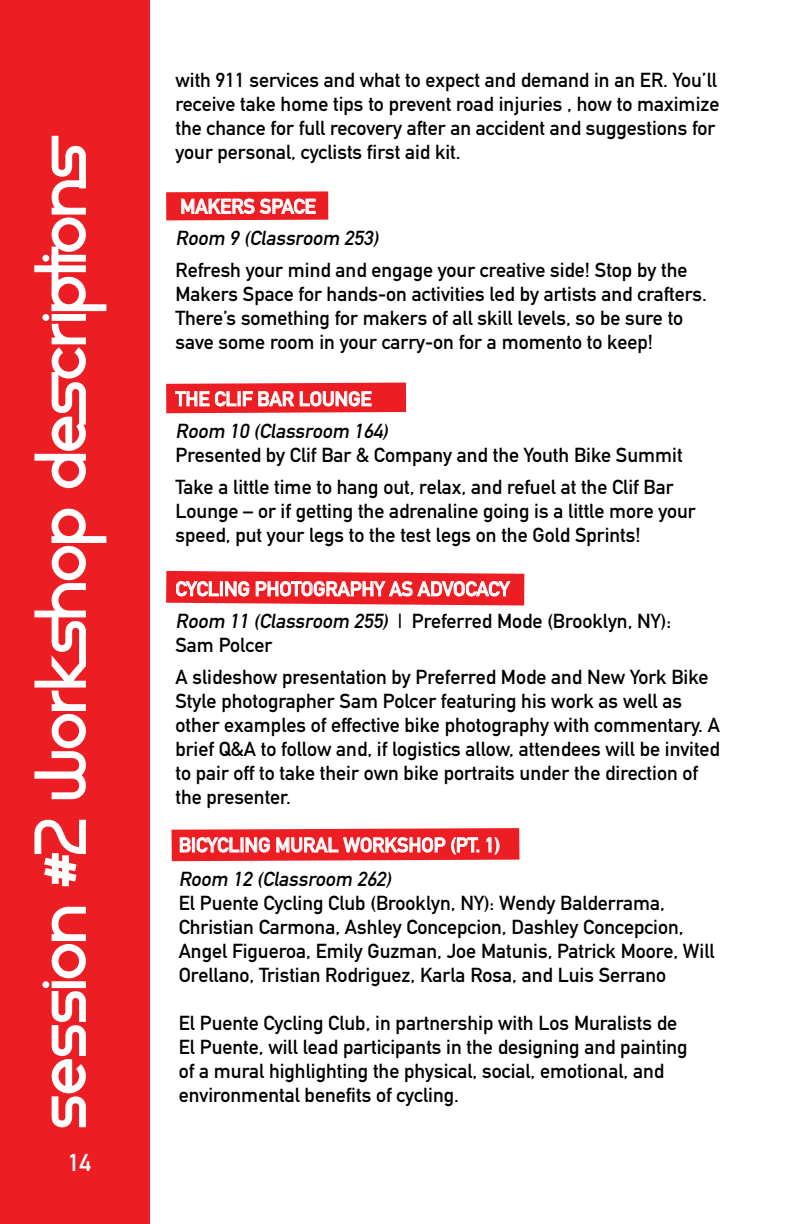
<style>
.page{position:relative;width:792px;height:1224px;background:#fff}
.page>*{position:absolute;margin:0;border:0;box-sizing:border-box;transform-origin:0 0}
.t1{font:60px "Star Avenue";color:#fff}
.t2{font:700 24px "DIN Alternate";color:#fff}
.t3{font:700 20px/24px "DIN Alternate";color:#000}
.t4{font:700 20px/32px "DIN Alternate";color:#fff}
.t5{font:italic 700 20px "DIN Alternate";color:#000}
.s1{font-style:italic;color:#000}
.s2{color:#000}
</style>
<div class="page">
<svg style="left:166px;top:191px;width:162px;height:29px;background:#f04a4f"></svg>
<svg style="left:166px;top:383px;width:240px;height:30px;background:#ef4248"></svg>
<svg style="left:166px;top:571px;width:358px;height:35px;background:#f15157"></svg>
<div style="left:0;top:0;width:150px;height:1224px;background:#ed1d24"></div>
<svg style="left:172px;top:828px;width:347px;height:33px;background:#f0484e"></svg>
<h1 class="t1" style="left:27px;top:1129px;width:1004px;rotate:-90deg">session #2 WORKSHOP DESCRIPTIONS</h1>
<p class="t2" style="left:68px;top:1144px;width:25px">14</p>
<p class="t3" style="left:176px;top:67px;width:545px">with 911 services and what to expect and demand in an ER. You’ll receive take home tips to prevent road injuries , how to maximize the chance for full recovery after an accident and suggestions for your personal, cyclists first aid kit.</p>
<p class="t4" style="left:180px;top:189px;width:137px">MAKERS SPACE</p>
<p class="t5" style="left:176px;top:223px;width:209px">Room 9 (Classroom 253)</p>
<p class="t3" style="left:175px;top:257px;width:533px">Refresh your mind and engage your creative side! Stop by the Makers Space for hands-on activities led by artists and crafters.<br>There’s something for makers of all skill levels, so be sure to save some room in your carry-on for a momento to keep!</p>
<p class="t4" style="left:176px;top:381px;width:198px">THE CLIF BAR LOUNGE</p>
<p class="t5" style="left:176px;top:416px;width:219px">Room 10 (Classroom 164)</p>
<p class="t3" style="left:175px;top:437px;width:509px;line-height:32px">Presented by Clif Bar &amp; Company and the Youth Bike Summit<br>Take a little time to hang out, relax, and refuel at the Clif Bar</p>
<p class="t3" style="left:175px;top:497px;width:522px">Lounge – or if getting the adrenaline going is a little more your speed, put your legs to the test legs on the Gold Sprints!</p>
<p class="t4" style="left:176px;top:571px;width:497px">CYCLING PHOTOGRAPHY AS ADVOCACY<br><span class="s1">Room 11 (Classroom 255)</span> <span class="s2">| Preferred Mode (Brooklyn, NY):</span></p>
<p class="t3" style="left:175px;top:627px;width:535px;line-height:32px">Sam Polcer<br>A slideshow presentation by Preferred Mode and New York Bike</p>
<p class="t3" style="left:175px;top:687px;width:546px">Style photographer Sam Polcer featuring his work as well as other examples of effective bike photography with commentary. A brief Q&amp;A to follow and, if logistics allow, attendees will be invited to pair off to take their own bike portraits under the direction of the presenter.</p>
<p class="t4" style="left:179px;top:828px;width:323px">BICYCLING MURAL WORKSHOP (PT. 1)</p>
<p class="t5" style="left:179px;top:864px;width:219px">Room 12 (Classroom 262)</p>
<p class="t3" style="left:179px;top:890px;width:537px">El Puente Cycling Club (Brooklyn, NY): Wendy Balderrama, Christian Carmona, Ashley Concepcion, Dashley Concepcion, Angel Figueroa, Emily Guzman, Joe Matunis, Patrick Moore, Will Orellano, Tristian Rodriguez, Karla Rosa, and Luis Serrano</p>
<p class="t3" style="left:179px;top:1010px;width:510px">El Puente Cycling Club, in partnership with Los Muralists de El Puente, will lead participants in the designing and painting of a mural highlighting the physical, social, emotional, and environmental benefits of cycling.</p>
</div>
